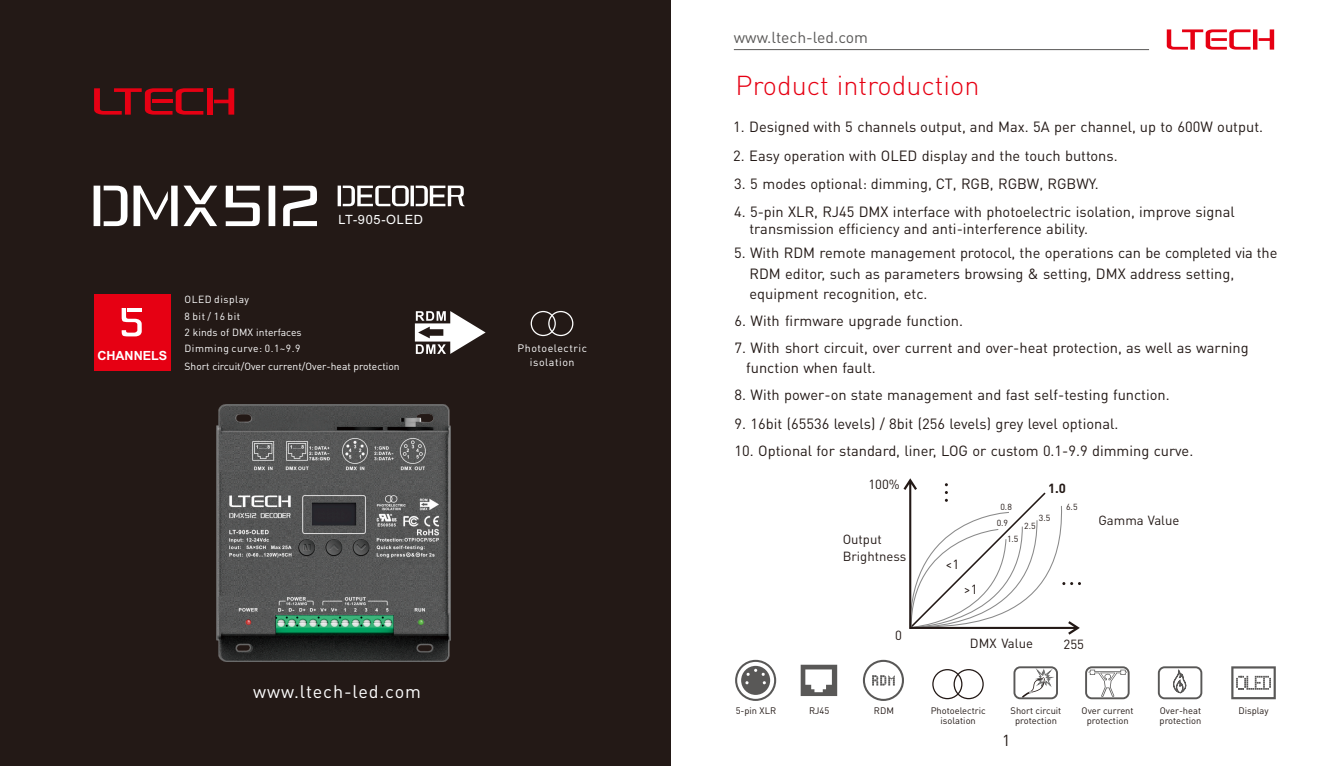
<style>
.page{position:relative;width:1340px;height:766px;background:#fff}
.page>*{position:absolute;margin:0;border:0;box-sizing:border-box;transform-origin:0 0}
.t1{font:300 27px "DIN Pro";color:#e60013}
.t2{font:18px "DIN Pro";letter-spacing:.05em;color:#fff}
.t3{font:15.75px "DIN Pro";color:#595857}
.t4{font:15.75px "DIN Pro";color:#231916}
.t5{font:14.62px/20.5px "DIN Pro";color:#231916}
.t6{font:13.05px/16.7px "DIN Pro";color:#231916}
.t7{font:700 13.05px "DIN Pro";color:#231916}
.t8{font:12.83px "Arial";letter-spacing:.055em;color:#fff}
.t9{font:700 12.6px "Arial";color:#fff}
.t10{font:10.58px/13.7px "DIN Pro";letter-spacing:.05em;color:#fff;text-align:center}
.t11{font:10.35px/17.8px "DIN Pro";color:#fff}
.t12{font:10.35px/17.3px "DIN Pro";letter-spacing:.05em;color:#fff}
.t13{font:9.22px/10.8px "DIN Pro";color:#231916;text-align:center}
.t14{font:8.78px/16.4px "DIN Pro";color:#231916;text-align:center}
</style>
<div class="page">
<div style="left:0;top:0;width:670px;height:765px;background:#231916"></div>
<svg style="left:94px;top:185px;width:33px;height:41px"></svg>
<svg style="left:133px;top:185px;width:84px;height:41px"></svg>
<svg style="left:283px;top:186px;width:34px;height:40px"></svg>
<svg style="left:268px;top:186px;width:7px;height:40px"></svg>
<svg style="left:226px;top:186px;width:34px;height:40px"></svg>
<svg style="left:337px;top:185px;width:128px;height:21px"></svg>
<div style="left:206px;top:88px;width:6px;height:27px;background:#e60013"></div>
<svg style="left:214px;top:88px;width:20px;height:27px"></svg>
<svg style="left:94px;top:88px;width:109px;height:27px"></svg>
<svg style="left:415px;top:311px;width:70px;height:43px"></svg>
<div style="left:530px;top:311px;width:26px;height:25px;border:1px solid #fff;border-radius:50%"></div>
<div style="left:548px;top:311px;width:25px;height:25px;border:1px solid #fff;border-radius:50%"></div>
<div style="left:94px;top:294px;width:77px;height:77px;background:#e60013"></div>
<svg style="left:122px;top:308px;width:20px;height:28px"></svg>
<hr style="left:127px;top:308px;width:14px;height:3px;background:#fff">
<hr style="left:734px;top:49px;width:415px;height:1px;background:#595857">
<div style="left:932px;top:668px;width:30px;height:31px;border:1px solid #231916;border-radius:50%"></div>
<div style="left:953px;top:668px;width:30px;height:31px;border:1px solid #231916;border-radius:50%"></div>
<svg style="left:903px;top:478px;width:177px;height:157px"></svg>
<svg style="left:1023px;top:669px;width:32px;height:30px"></svg>
<div style="left:1013px;top:666px;width:44px;height:33px;border:2px solid #595857;border-radius:6px"></div>
<svg style="left:863px;top:659px;width:41px;height:41px"></svg>
<svg style="left:1088px;top:669px;width:38px;height:27px"></svg>
<div style="left:1085px;top:666px;width:44px;height:33px;border:2px solid #595857;border-radius:6px"></div>
<div style="left:1157px;top:666px;width:45px;height:33px;border:2px solid #595857;border-radius:6px"></div>
<svg style="left:800px;top:664px;width:37px;height:31px"></svg>
<svg style="left:735px;top:659px;width:41px;height:41px"></svg>
<svg style="left:1172px;top:668px;width:15px;height:25px"></svg>
<img style="left:217px;top:404px;width:233px;height:257px">
<svg style="left:1166px;top:29px;width:108px;height:21px"></svg>
<svg style="left:1231px;top:666px;width:44px;height:33px"></svg>
<p class="t8" style="left:338px;top:214px;width:86px">LT-905-OLED</p>
<p class="t9" style="left:97px;top:350px;width:72px">CHANNELS</p>
<p class="t12" style="left:184px;top:291px;width:66px">OLED display<br>8 bit / 16 bit</p>
<p class="t11" style="left:184px;top:324px;width:118px">2 kinds of DMX interfaces</p>
<p class="t11" style="left:184px;top:340px;width:216px">Dimming curve: 0.1~9.9<br>Short circuit/Over current/Over-heat protection</p>
<p class="t10" style="left:517px;top:342px;width:71px">Photoelectric isolation</p>
<p class="t2" style="left:253px;top:684px;width:169px">www.ltech-led.com</p>
<p class="t3" style="left:734px;top:31px;width:136px">www.ltech-led.com</p>
<h1 class="t1" style="left:735px;top:75px;width:245px">Product introduction</h1>
<p class="t5" style="left:733px;top:118px;width:531px">1. Designed with 5 channels output, and Max. 5A per channel, up to 600W output.</p>
<p class="t5" style="left:733px;top:147px;width:386px">2. Easy operation with OLED display and the touch buttons.</p>
<p class="t5" style="left:734px;top:175px;width:366px">3. 5 modes optional: dimming, CT, RGB, RGBW, RGBWY.</p>
<p class="t5" style="left:749px;top:204px;width:487px;line-height:17.1px;text-indent:-15px">4. 5-pin XLR, RJ45 DMX interface with photoelectric isolation, improve signal transmission efficiency and anti-interference ability.</p>
<p class="t5" style="left:749px;top:244px;width:529px;text-indent:-15px">5. With RDM remote management protocol, the operations can be completed via the<br>RDM editor, such as parameters browsing &amp; setting, DMX address setting, equipment recognition, etc.</p>
<p class="t5" style="left:734px;top:312px;width:230px">6. With firmware upgrade function.</p>
<p class="t5" style="left:746px;top:339px;width:504px;text-indent:-12px">7. With short circuit, over current and over-heat protection, as well as warning function when fault.</p>
<p class="t5" style="left:734px;top:385px;width:436px">8. With power-on state management and fast self-testing function.</p>
<p class="t5" style="left:734px;top:414px;width:385px">9. 16bit (65536 levels) / 8bit (256 levels) grey level optional.</p>
<p class="t5" style="left:734px;top:442px;width:460px">10. Optional for standard, liner, LOG or custom 0.1-9.9 dimming curve.</p>
<p class="t6" style="left:868px;top:477px;width:33px">100%</p>
<p class="t6" style="left:842px;top:532px;width:65px">Output<br>Brightness</p>
<p class="t6" style="left:895px;top:627px;width:8px">0</p>
<p class="t6" style="left:945px;top:557px;width:15px">&lt;1</p>
<p class="t6" style="left:963px;top:582px;width:15px">&gt;1</p>
<p class="t14" style="left:996px;top:499px;width:17px">0.8<br>0.9</p>
<p class="t7" style="left:1048px;top:483px;width:19px">1.0</p>
<p class="t14" style="left:1038px;top:510px;width:13px">3.5</p>
<p class="t14" style="left:1024px;top:518px;width:13px">2.5</p>
<p class="t14" style="left:1066px;top:499px;width:13px">6.5</p>
<p class="t14" style="left:1007px;top:531px;width:13px">1.5</p>
<p class="t6" style="left:1098px;top:513px;width:82px">Gamma Value</p>
<p class="t6" style="left:970px;top:635px;width:65px">DMX Value</p>
<p class="t6" style="left:1063px;top:637px;width:22px">255</p>
<p class="t13" style="left:735px;top:705px;width:42px">5-pin XLR</p>
<p class="t13" style="left:809px;top:705px;width:22px">RJ45</p>
<p class="t13" style="left:874px;top:705px;width:22px">RDM</p>
<p class="t13" style="left:1081px;top:705px;width:53px">Over current protection</p>
<p class="t13" style="left:930px;top:705px;width:56px">Photoelectric isolation</p>
<p class="t13" style="left:1010px;top:705px;width:52px">Short circuit protection</p>
<p class="t13" style="left:1159px;top:705px;width:43px;text-align:left">Over-heat protection</p>
<p class="t13" style="left:1238px;top:705px;width:32px">Display</p>
<p class="t4" style="left:1002px;top:733px;width:10px">1</p>
</div>
